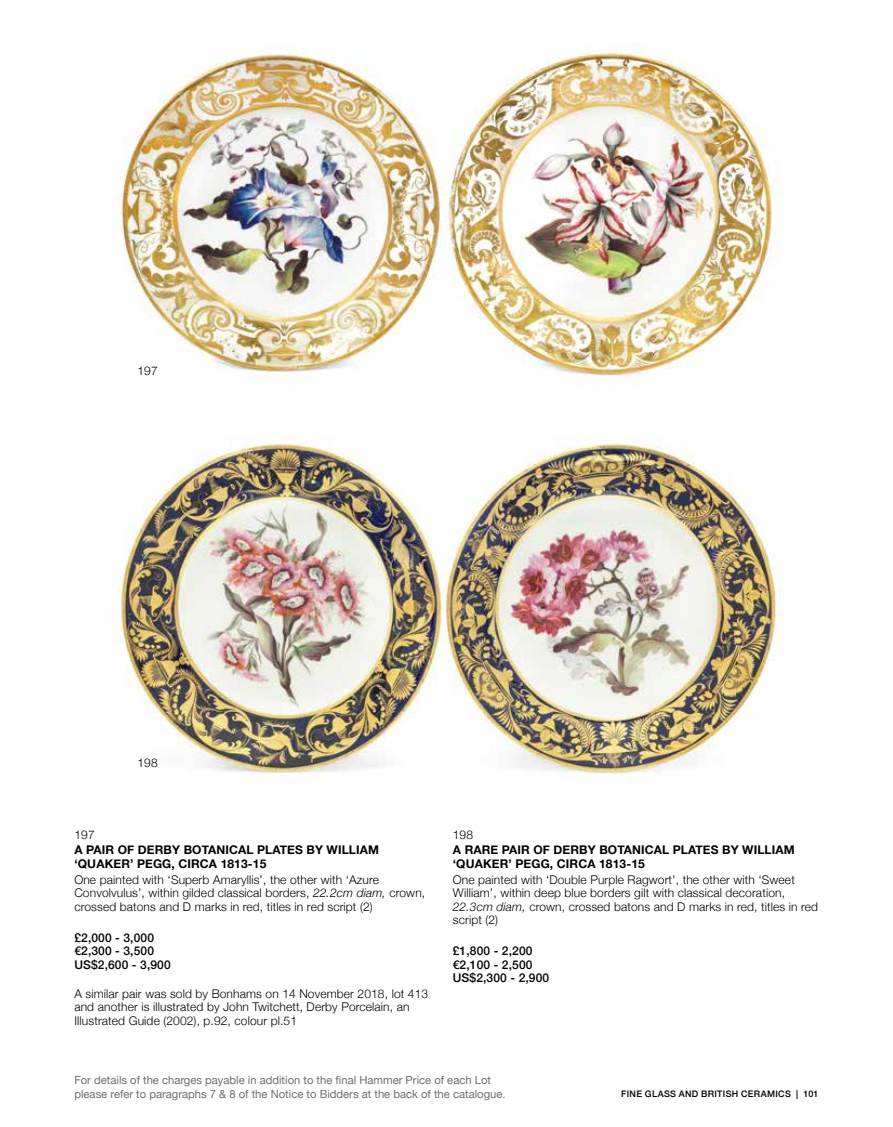
<style>
.page{position:relative;width:893px;height:1127px;background:#fff}
.page>*{position:absolute;margin:0;border:0;box-sizing:border-box;transform-origin:0 0}
.t1{font:300 12px/13.5px "Helvetica Neue";letter-spacing:.01em;color:#000}
.t2{font:700 12px/13.5px "Helvetica Neue";letter-spacing:.01em;color:#000}
.t3{font:500 12px/13.5px "Helvetica Neue";letter-spacing:.01em;color:#000}
.t4{font:11.25px/13.5px "Helvetica Neue";color:#6f6f6f}
.t5{font:500 9px "Helvetica Neue";letter-spacing:.035em;color:#000}
.s1{font-style:italic}
</style>
<div class="page">
<img style="left:112px;top:438px;width:670px;height:344px">
<img style="left:120px;top:47px;width:661px;height:337px">
<p class="t1" style="left:137px;top:363px;width:22px">197</p>
<p class="t1" style="left:137px;top:755px;width:22px">198</p>
<p class="t1" style="left:74px;top:827px;width:22px">197</p>
<p class="t2" style="left:74px;top:844px;width:306px">A PAIR OF DERBY BOTANICAL PLATES BY WILLIAM ‘QUAKER’ PEGG, CIRCA 1813-15</p>
<p class="t1" style="left:74px;top:871px;width:352px">One painted with ‘Superb Amaryllis’, the other with ‘Azure<br>Convolvulus’, within gilded classical borders, <span class="s1">22.2cm diam,</span> crown, crossed batons and D marks in red, titles in red script (2)</p>
<p class="t3" style="left:74px;top:930px;width:98px">£2,000 - 3,000 €2,300 - 3,500<br>US$2,600 - 3,900</p>
<p class="t1" style="left:74px;top:986px;width:355px">A similar pair was sold by Bonhams on 14 November 2018, lot 413 and another is illustrated by John Twitchett, Derby Porcelain, an<br>Illustrated Guide (2002), p.92, colour pl.51</p>
<p class="t1" style="left:453px;top:827px;width:22px">198</p>
<p class="t2" style="left:453px;top:844px;width:343px">A RARE PAIR OF DERBY BOTANICAL PLATES BY WILLIAM ‘QUAKER’ PEGG, CIRCA 1813-15</p>
<p class="t1" style="left:453px;top:871px;width:367px">One painted with ‘Double Purple Ragwort’, the other with ‘Sweet William’, within deep blue borders gilt with classical decoration, <span class="s1">22.3cm diam,</span> crown, crossed batons and D marks in red, titles in red script (2)</p>
<p class="t3" style="left:453px;top:943px;width:98px">£1,800 - 2,200 €2,100 - 2,500<br>US$2,300 - 2,900</p>
<p class="t4" style="left:74px;top:1074px;width:433px">For details of the charges payable in addition to the final Hammer Price of each Lot please refer to paragraphs 7 &amp; 8 of the Notice to Bidders at the back of the catalogue.</p>
<p class="t5" style="left:621px;top:1087px;width:199px">FINE GLASS AND BRITISH CERAMICS | 101</p>
</div>
